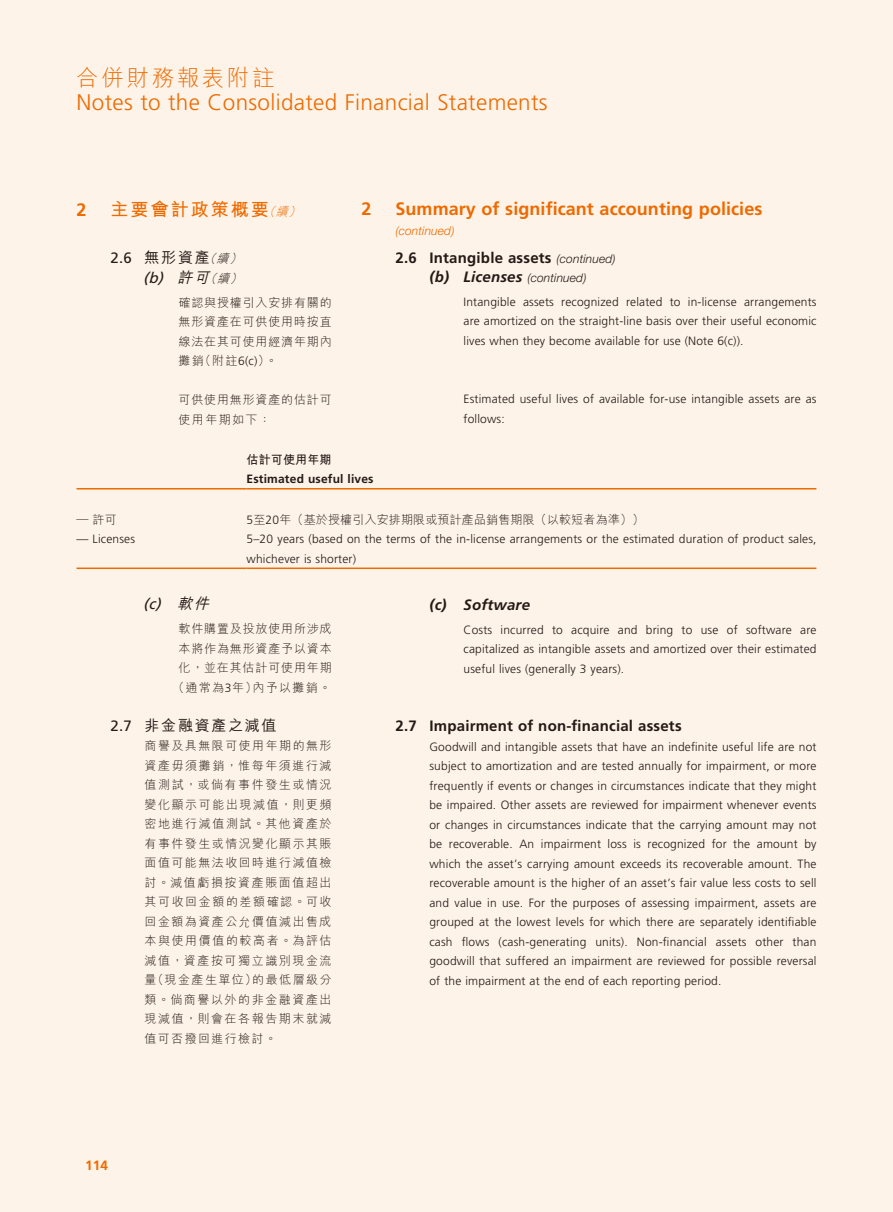
<style>
.page{position:relative;width:893px;height:1212px;background:#fef3e8}
.page>*{position:absolute;margin:0;border:0;box-sizing:border-box;transform-origin:0 0}
.t1{font:300 22.5px "Frutiger";letter-spacing:.015em;color:#ed6a00}
.t2{font:300 22.5px "M Hei HK";letter-spacing:.115em;color:#ed6a00}
.t3{font:700 18px "Frutiger";letter-spacing:.005em;color:#ed6a00}
.t4{font:700 18px "M Hei HK";letter-spacing:.115em;color:#ed6a00}
.t5{font:700 15px "Frutiger";letter-spacing:.015em;color:#231916}
.t6{font:500 15px "M Hei HK";letter-spacing:.115em;color:#231916}
.t7{font:italic 15px "Frutiger";color:#231916}
.t8{font:italic 700 15px "Frutiger";letter-spacing:.015em;color:#231916}
.t9{font:700 13.5px "Frutiger";color:#ed6a00}
.t10{font:300 12px/19.5px "Frutiger";letter-spacing:.015em;color:#231916;text-align:justify}
.t11{font:300 12px/19.5px "M Hei HK";letter-spacing:.07em;color:#231916;text-align:justify}
.t12{font:italic 300 12px/19.5px "Helvetica Neue";color:#231916;text-align:center}
.t13{font:300 12px "M Hei HK";letter-spacing:.015em;color:#231916}
.t14{font:700 12px "Frutiger";letter-spacing:.015em;color:#231916}
.t15{font:italic 300 12px "Helvetica Neue";letter-spacing:.015em;color:#ed6a00}
.t16{font:700 12px "M Hei HK";letter-spacing:.015em;color:#231916}
.s1{font-weight:300;font-style:italic;font-size:12px}
.s2{font-family:"Frutiger";font-weight:400}
.s3{font-family:"M Hei HK";font-weight:500}
.s4{font-family:"M Hei HK";font-weight:300;font-size:12px}
.s5{font-family:"Frutiger"}
.s6{font-family:"Frutiger";font-weight:700;font-style:normal;font-size:15px}
.s7{font-family:"Frutiger";font-weight:700;font-size:15px}
</style>
<div class="page">
<hr style="left:77px;top:488px;width:170px;height:1px;background:#ed6a00">
<hr style="left:247px;top:488px;width:569px;height:1px;background:#ed6a00">
<hr style="left:77px;top:567px;width:170px;height:2px;background:#ed6a00">
<hr style="left:247px;top:567px;width:569px;height:2px;background:#ed6a00">
<h1 class="t2" style="left:77px;top:62px;width:199px">合併財務報表附註</h1>
<h1 class="t1" style="left:77px;top:90px;width:473px">Notes to the Consolidated Financial Statements</h1>
<h2 class="t3" style="left:77px;top:199px;width:12px">2</h2>
<h2 class="t4" style="left:111px;top:196px;width:196px">主要會計政策概要<span class="s1">（續）</span></h2>
<p class="t6" style="left:111px;top:247px;width:137px"><span class="s2">2.6</span> 無形資產<span class="s1">（續）</span></p>
<p class="t7" style="left:143px;top:269px;width:105px">(b) <span class="s3">許可</span><span class="s4">（續）</span></p>
<p class="t11" style="left:179px;top:292px;width:155px">確認與授權引入安排有關的無形資產在可供使用時按直線法在其可使用經濟年期內攤銷（附註<span class="s5">6(c)</span>）。</p>
<p class="t11" style="left:179px;top:390px;width:155px">可供使用無形資產的估計可使用年期如下：</p>
<p class="t16" style="left:247px;top:451px;width:87px">估計可使用年期</p>
<p class="t14" style="left:247px;top:472px;width:128px">Estimated useful lives</p>
<p class="t11" style="left:77px;top:509px;width:42px">— 許可</p>
<p class="t13" style="left:247px;top:511px;width:399px"><span class="s5">5</span>至<span class="s5">20</span>年（基於授權引入安排期限或預計產品銷售期限（以較短者為準））</p>
<p class="t10" style="left:77px;top:529px;width:60px">— Licenses</p>
<p class="t10" style="left:247px;top:529px;width:571px">5–20 years (based on the terms of the in-license arrangements or the estimated duration of product sales, whichever is shorter)</p>
<p class="t7" style="left:143px;top:595px;width:72px">(c) <span class="s3">軟件</span></p>
<p class="t11" style="left:173px;top:618px;width:161px;text-align:center">軟件購置及投放使用所涉成本將作為無形資產予以資本化，並在其估計可使用年期（通常為<span class="s5">3</span>年）內予以攤銷。</p>
<p class="t6" style="left:111px;top:714px;width:167px"><span class="s2">2.7</span> 非金融資產之減值</p>
<p class="t11" style="left:145px;top:735px;width:189px">商譽及具無限可使用年期的無形資產毋須攤銷，惟每年須進行減值測試，或倘有事件發生或情況變化顯示可能出現減值，則更頻密地進行減值測試。其他資產於有事件發生或情況變化顯示其賬面值可能無法收回時進行減值檢討。減值虧損按資產賬面值超出其可收回金額的差額確認。可收回金額為資產公允價值減出售成本與使用價值的較高者。為評估減值，資產按可獨立識別現金流量（現金產生單位）的最低層級分類。倘商譽以外的非金融資產出現減值，則會在各報告期末就減值可否撥回進行檢討。</p>
<h2 class="t3" style="left:361px;top:198px;width:12px">2</h2>
<h2 class="t3" style="left:395px;top:198px;width:368px">Summary of significant accounting policies</h2>
<p class="t15" style="left:395px;top:223px;width:61px">(continued)</p>
<p class="t12" style="left:395px;top:248px;width:222px"><span class="s6">2.6 Intangible assets</span> (continued) <span class="s7">(b) Licenses</span> (continued)</p>
<p class="t10" style="left:463px;top:292px;width:354px">Intangible assets recognized related to in-license arrangements are amortized on the straight-line basis over their useful economic lives when they become available for use (Note 6(c)).</p>
<p class="t10" style="left:463px;top:390px;width:354px">Estimated useful lives of available for-use intangible assets are as follows:</p>
<p class="t8" style="left:429px;top:596px;width:102px">(c) Software</p>
<p class="t10" style="left:463px;top:620px;width:355px">Costs incurred to acquire and bring to use of software are capitalized as intangible assets and amortized over their estimated useful lives (generally 3 years).</p>
<p class="t5" style="left:395px;top:717px;width:288px">2.7 Impairment of non-financial assets</p>
<p class="t10" style="left:429px;top:737px;width:389px">Goodwill and intangible assets that have an indefi nite useful life are not subject to amortization and are tested annually for impairment, or more frequently if events or changes in circumstances indicate that they might be impaired. Other assets are reviewed for impairment whenever events or changes in circumstances indicate that the carrying amount may not be recoverable. An impairment loss is recognized for the amount by which the asset’s carrying amount exceeds its recoverable amount. The recoverable amount is the higher of an asset’s fair value less costs to sell and value in use. For the purposes of assessing impairment, assets are grouped at the lowest levels for which there are separately identifiable cash flows (cash-generating units). Non-fi nancial assets other than goodwill that suffered an impairment are reviewed for possible reversal of the impairment at the end of each reporting period.</p>
<p class="t9" style="left:85px;top:1158px;width:24px">114</p>
</div>
